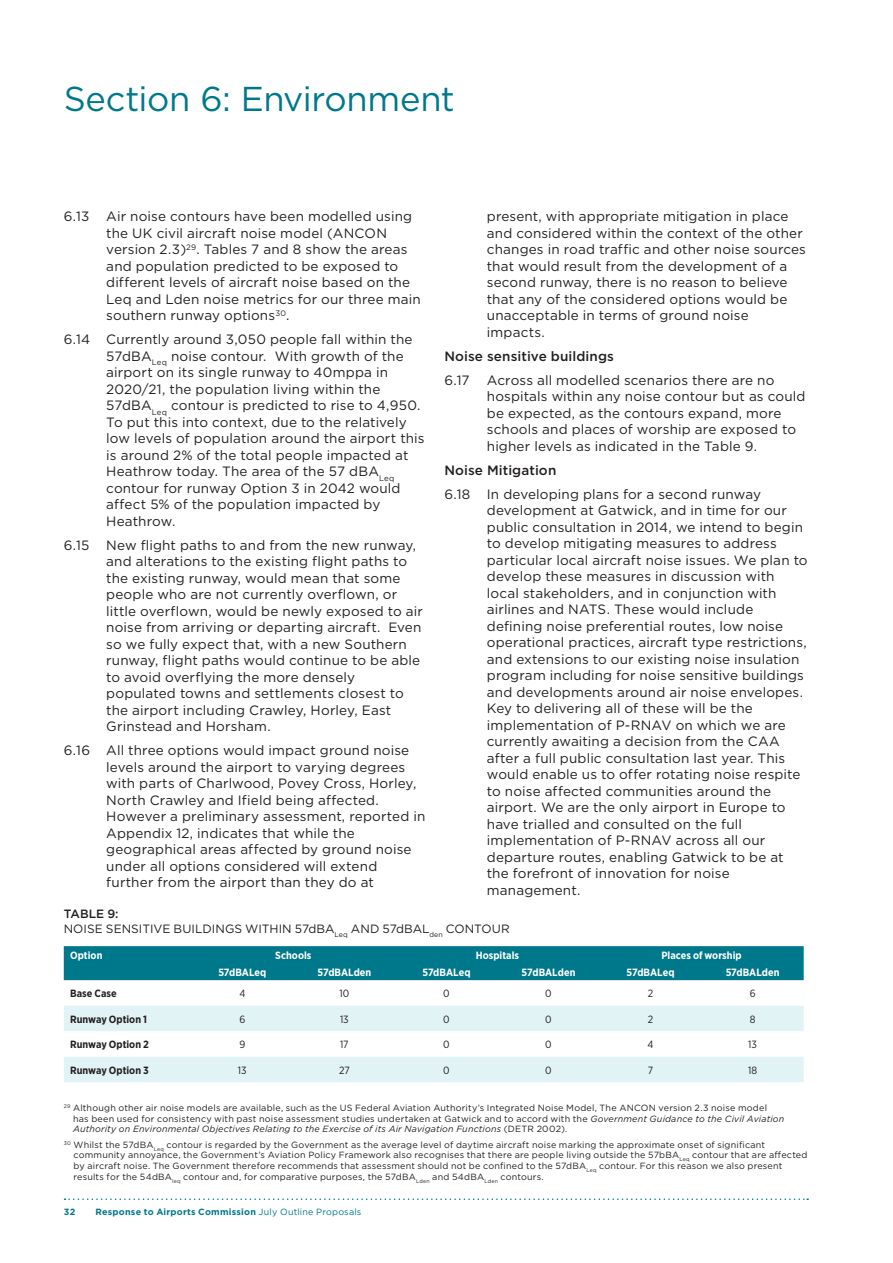
<style>
.page{position:relative;width:893px;height:1263px;background:#fff}
.page>*{position:absolute;margin:0;border:0;box-sizing:border-box;transform-origin:0 0}
.t1{font:34.5px "Gotham";letter-spacing:-.01em;color:#00788b}
.t2{font:13.5px/16.5px "Gotham";letter-spacing:.01em;color:#231f20}
.t3{font:500 13.5px "Gotham";letter-spacing:.01em;color:#231f20}
.t4{font:12px "Gotham";letter-spacing:-.01em;color:#231f20}
.t5{font:500 12px "Gotham";color:#231f20}
.t6{font:700 10.5px "Gotham Narrow";color:#fff}
.t7{font:700 10.5px "Gotham Narrow";letter-spacing:.005em;color:#231f20}
.t8{font:10.5px "Gotham Narrow";letter-spacing:-.005em;color:#231f20}
.t9{font:9px/10.8px "Gotham";letter-spacing:.02em;color:#231f20}
.t10{font:700 9px "Gotham";letter-spacing:.025em;color:#00788b}
.s1{font-style:italic}
.s2{font-weight:400}
</style>
<div class="page">
<svg style="left:65px;top:1198px;width:743px;height:2px"></svg>
<div style="left:64px;top:946px;width:740px;height:34px;background:#00788b"></div>
<svg style="left:64px;top:1006px;width:740px;height:76px;fill:#e2f3f6"></svg>
<h1 class="t1" style="left:64px;top:76px;width:393px">Section 6: Environment</h1>
<p class="t2" style="left:64px;top:208px;width:27px">6.13</p>
<p class="t2" style="left:106px;top:208px;width:316px">Air noise contours have been modelled using the UK civil aircraft noise model (ANCON version 2.3)<sup>29</sup>. Tables 7 and 8 show the areas and population predicted to be exposed to different levels of aircraft noise based on the Leq and Lden noise metrics for our three main southern runway options<sup>30</sup>.</p>
<p class="t2" style="left:106px;top:331px;width:320px;text-indent:-43px">6.14 Currently around 3,050 people fall within the 57dBA<sub>Leq</sub> noise contour. With growth of the airport on its single runway to 40mppa in 2020/21, the population living within the 57dBA<sub>Leq</sub> contour is predicted to rise to 4,950.<br>To put this into context, due to the relatively low levels of population around the airport this is around 2% of the total people impacted at Heathrow today. The area of the 57 dBA<sub>Leq </sub>contour for runway Option 3 in 2042 would affect 5% of the population impacted by Heathrow.</p>
<p class="t2" style="left:106px;top:537px;width:318px;text-indent:-43px">6.15 New flight paths to and from the new runway, and alterations to the existing flight paths to the existing runway, would mean that some people who are not currently overflown, or little overflown, would be newly exposed to air noise from arriving or departing aircraft. Even so we fully expect that, with a new Southern runway, flight paths would continue to be able to avoid overflying the more densely populated towns and settlements closest to the airport including Crawley, Horley, East Grinstead and Horsham.</p>
<p class="t2" style="left:106px;top:742px;width:321px;text-indent:-43px">6.16 All three options would impact ground noise levels around the airport to varying degrees with parts of Charlwood, Povey Cross, Horley, North Crawley and Ifield being affected.<br>However a preliminary assessment, reported in Appendix 12, indicates that while the geographical areas affected by ground noise under all options considered will extend further from the airport than they do at</p>
<p class="t2" style="left:487px;top:208px;width:321px">present, with appropriate mitigation in place and considered within the context of the other changes in road traffic and other noise sources that would result from the development of a second runway, there is no reason to believe that any of the considered options would be unacceptable in terms of ground noise impacts.</p>
<p class="t3" style="left:444px;top:347px;width:171px">Noise sensitive buildings</p>
<p class="t2" style="left:444px;top:372px;width:27px">6.17</p>
<p class="t2" style="left:487px;top:372px;width:320px">Across all modelled scenarios there are no hospitals within any noise contour but as could be expected, as the contours expand, more schools and places of worship are exposed to higher levels as indicated in the Table 9.</p>
<p class="t3" style="left:444px;top:461px;width:114px">Noise M itigation</p>
<p class="t2" style="left:487px;top:486px;width:322px;text-indent:-43px">6.18 In developing plans for a second runway development at Gatwick, and in time for our public consultation in 2014, we intend to begin to develop mitigating measures to address particular local aircraft noise issues. We plan to develop these measures in discussion with local stakeholders, and in conjunction with airlines and NATS. These would include defining noise preferential routes, low noise operational practices, aircraft type restrictions, and extensions to our existing noise insulation program including for noise sensitive buildings and developments around air noise envelopes.<br>Key to delivering all of these will be the implementation of P-RNAV on which we are currently awaiting a decision from the CAA after a full public consultation last year. This would enable us to offer rotating noise respite to noise affected communities around the airport. We are the only airport in Europe to have trialled and consulted on the full implementation of P-RNAV across all our departure routes, enabling Gatwick to be at the forefront of innovation for noise management.</p>
<p class="t5" style="left:64px;top:905px;width:56px">Table 9:</p>
<p class="t4" style="left:64px;top:921px;width:9px">noise</p>
<p class="t4" style="left:106px;top:921px;width:9px">sensitive</p>
<p class="t4" style="left:174px;top:921px;width:9px">buildings</p>
<p class="t4" style="left:245px;top:921px;width:9px">within</p>
<p class="t4" style="left:295px;top:921px;width:67px">57dba <sub>Leq</sub> and</p>
<p class="t4" style="left:383px;top:921px;width:74px">57dbaL<sub>den</sub> contour</p>
<p class="t6" style="left:70px;top:948px;width:34px">Option</p>
<p class="t6" style="left:275px;top:948px;width:38px">Schools</p>
<p class="t6" style="left:476px;top:948px;width:45px">Hospitals</p>
<p class="t6" style="left:661px;top:948px;width:82px">Places of worship</p>
<p class="t6" style="left:218px;top:965px;width:50px">57dBALeq</p>
<p class="t6" style="left:317px;top:965px;width:55px">57dBALden</p>
<p class="t6" style="left:422px;top:965px;width:50px">57dBALeq</p>
<p class="t6" style="left:522px;top:965px;width:55px">57dBALden</p>
<p class="t6" style="left:627px;top:965px;width:50px">57dBALeq</p>
<p class="t6" style="left:726px;top:965px;width:55px">57dBALden</p>
<p class="t7" style="left:70px;top:987px;width:48px">Base Case</p>
<p class="t8" style="left:239px;top:987px;width:8px">4</p>
<p class="t8" style="left:339px;top:987px;width:11px">10</p>
<p class="t8" style="left:443px;top:987px;width:8px">0</p>
<p class="t8" style="left:545px;top:987px;width:8px">0</p>
<p class="t8" style="left:648px;top:987px;width:7px">2</p>
<p class="t8" style="left:750px;top:987px;width:7px">6</p>
<p class="t7" style="left:70px;top:1012px;width:78px">Runway Option 1</p>
<p class="t8" style="left:239px;top:1012px;width:7px">6</p>
<p class="t8" style="left:340px;top:1012px;width:10px">13</p>
<p class="t8" style="left:443px;top:1012px;width:8px">0</p>
<p class="t8" style="left:545px;top:1012px;width:8px">0</p>
<p class="t8" style="left:648px;top:1012px;width:7px">2</p>
<p class="t8" style="left:750px;top:1012px;width:7px">8</p>
<p class="t7" style="left:70px;top:1038px;width:80px">Runway Option 2</p>
<p class="t8" style="left:239px;top:1038px;width:7px">9</p>
<p class="t8" style="left:340px;top:1038px;width:10px">17</p>
<p class="t8" style="left:443px;top:1038px;width:8px">0</p>
<p class="t8" style="left:545px;top:1038px;width:8px">0</p>
<p class="t8" style="left:647px;top:1038px;width:8px">4</p>
<p class="t8" style="left:748px;top:1038px;width:10px">13</p>
<p class="t7" style="left:70px;top:1063px;width:80px">Runway Option 3</p>
<p class="t8" style="left:238px;top:1063px;width:10px">13</p>
<p class="t8" style="left:339px;top:1063px;width:12px">27</p>
<p class="t8" style="left:443px;top:1063px;width:8px">0</p>
<p class="t8" style="left:545px;top:1063px;width:8px">0</p>
<p class="t8" style="left:648px;top:1063px;width:7px">7</p>
<p class="t8" style="left:748px;top:1063px;width:11px">18</p>
<p class="t9" style="left:73px;top:1102px;width:713px;text-indent:-9px"><sup>29</sup> Although other air noise models are available, such as the US Federal Aviation Authority’s Integrated Noise Model, The ANCON version 2.3 noise model has been used for consistency with past noise assessment studies undertaken at Gatwick and to accord with the <span class="s1">Government Guidance to the Civil Aviation<br>Authority on Environmental Objectives Relating to the Exercise of its Air Navigation Functions</span> (DETR 2002).</p>
<p class="t9" style="left:74px;top:1139px;width:735px;text-indent:-10px"><sup>30</sup> Whilst the 57dBA<sub>Leq</sub> contour is regarded by the Government as the average level of daytime aircraft noise marking the approximate onset of significant community annoyance, the Government’s Aviation Policy Framework also recognises that there are people living outside the 57bBA<sub>Leq</sub> contour that are affected by aircraft noise. The Government therefore recommends that assessment should not be confined to the 57dBA<sub>Leq</sub> contour. For this reason we also present results for the 54dBA<sub>leq</sub> contour and, for comparative purposes, the 57dBA<sub>Lden</sub> and 54dBA<sub>Lden</sub> contours.</p>
<p class="t10" style="left:64px;top:1206px;width:13px">32</p>
<p class="t10" style="left:95px;top:1206px;width:267px">Response to Airports Commission <span class="s2">July Outline Proposals</span></p>
</div>
